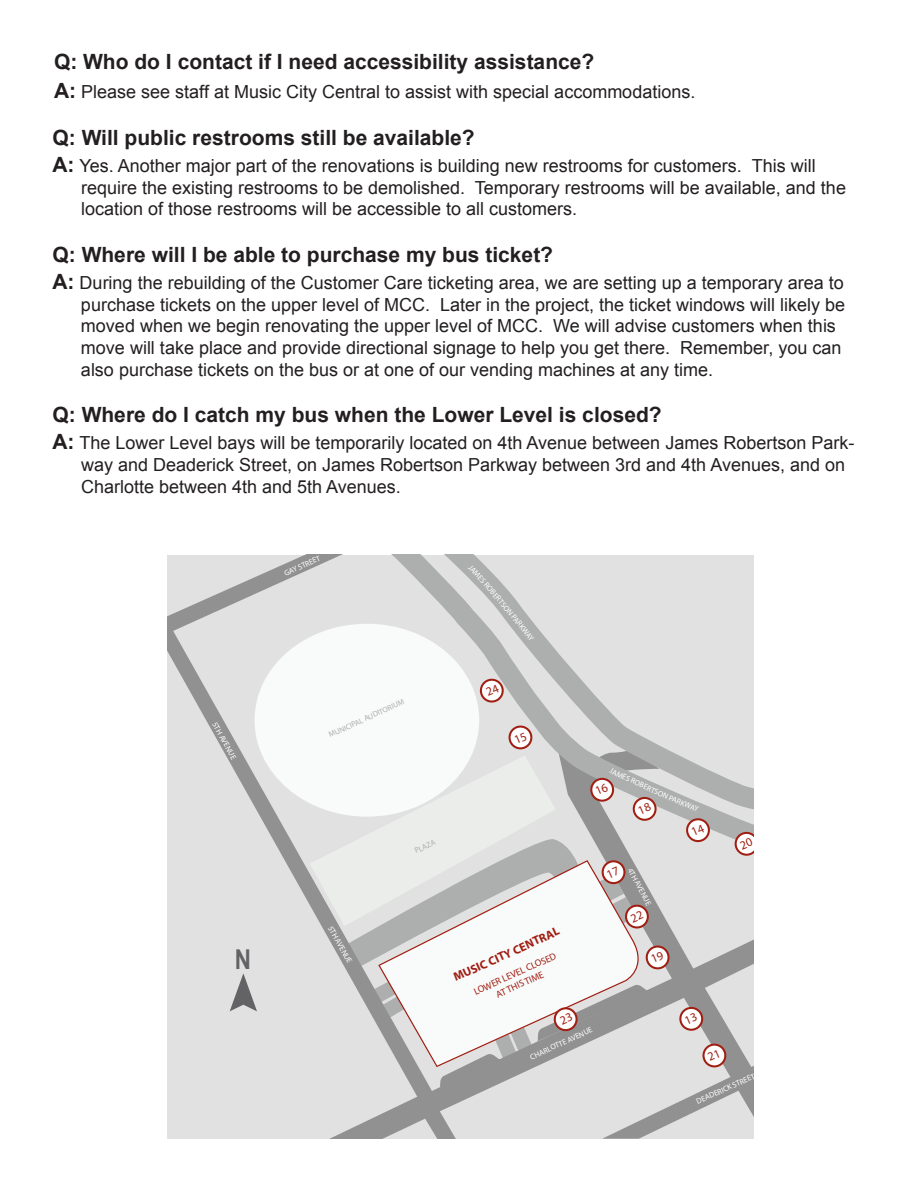
<style>
.page{position:relative;width:918px;height:1188px;background:#fff}
.page>*{position:absolute;margin:0;border:0;box-sizing:border-box;transform-origin:0 0}
.t1{font:700 27.45px "Arial Narrow MT Std";color:#636366}
.t2{font:700 21px "Arial";color:#231f20}
.t3{font:18px/21.6px "Arial";color:#231f20}
.t4{font:700 12px "Myriad Pro";color:#a01e12}
.t5{font:9.6px/11.6px "Myriad Pro";color:#a01e12;text-align:center}
.t6{font:7.8px "Myriad Pro";color:#fff}
.t7{font:7.8px "Myriad Pro";color:#adaeae}
.s1{font-weight:700;font-size:21px}
</style>
<div class="page">
<svg style="left:168px;top:555px;width:586px;height:584px;background:#d8d9d8"></svg>
<svg style="left:351px;top:555px;width:403px;height:294px;background:#dadcda"></svg>
<svg style="left:397px;top:555px;width:357px;height:260px;background:#d4d5d4"></svg>
<div style="left:255px;top:624px;width:224px;height:193px;background:#f9fafa;border-radius:50%"></div>
<svg style="left:687px;top:819px;width:22px;height:22px"></svg>
<div style="left:686px;top:818px;width:24px;height:24px;border:2px solid #a01e12;border-radius:50%"></div>
<svg style="left:509px;top:727px;width:22px;height:22px"></svg>
<div style="left:508px;top:725px;width:25px;height:25px;border:2px solid #a01e12;border-radius:50%"></div>
<svg style="left:626px;top:906px;width:22px;height:22px"></svg>
<div style="left:625px;top:905px;width:24px;height:24px;border:2px solid #a01e12;border-radius:50%"></div>
<svg style="left:481px;top:680px;width:22px;height:22px"></svg>
<div style="left:480px;top:679px;width:24px;height:24px;border:2px solid #a01e12;border-radius:50%"></div>
<svg style="left:591px;top:779px;width:22px;height:22px"></svg>
<div style="left:590px;top:778px;width:24px;height:24px;border:2px solid #a01e12;border-radius:50%"></div>
<svg style="left:603px;top:861px;width:22px;height:22px"></svg>
<div style="left:601px;top:860px;width:25px;height:24px;border:2px solid #a01e12;border-radius:50%"></div>
<svg style="left:647px;top:946px;width:22px;height:22px"></svg>
<div style="left:646px;top:945px;width:24px;height:25px;border:2px solid #a01e12;border-radius:50%"></div>
<svg style="left:634px;top:798px;width:22px;height:22px"></svg>
<div style="left:633px;top:797px;width:24px;height:24px;border:2px solid #a01e12;border-radius:50%"></div>
<svg style="left:684px;top:801px;width:15px;height:11px"></svg>
<svg style="left:692px;top:824px;width:13px;height:12px"></svg>
<svg style="left:514px;top:732px;width:13px;height:12px"></svg>
<svg style="left:734px;top:832px;width:20px;height:24px"></svg>
<svg style="left:439px;top:983px;width:315px;height:156px"></svg>
<svg style="left:486px;top:684px;width:14px;height:12px"></svg>
<svg style="left:596px;top:768px;width:27px;height:27px"></svg>
<svg style="left:599px;top:867px;width:45px;height:57px"></svg>
<svg style="left:651px;top:951px;width:13px;height:12px"></svg>
<svg style="left:638px;top:803px;width:13px;height:11px"></svg>
<svg style="left:468px;top:564px;width:5px;height:6px"></svg>
<svg style="left:525px;top:632px;width:10px;height:9px"></svg>
<p class="t2" style="left:54px;top:48px;width:542px">Q: Who do I contact if I need accessibility assistance?</p>
<p class="t3" style="left:54px;top:81px;width:643px"><span class="s1">A:</span> Please see staff at Music City Central to assist with special accommodations.</p>
<p class="t2" style="left:52px;top:124px;width:424px">Q: Will public restrooms still be available?</p>
<p class="t3" style="left:81px;top:155px;width:766px;text-indent:-29px"><span class="s1">A:</span> Yes. Another major part of the renovations is building new restrooms for customers. This will require the existing restrooms to be demolished. Temporary restrooms will be available, and the location of those restrooms will be accessible to all customers.</p>
<p class="t2" style="left:52px;top:241px;width:502px">Q: Where will I be able to purchase my bus ticket?</p>
<p class="t3" style="left:81px;top:272px;width:766px;text-indent:-28px"><span class="s1">A:</span> During the rebuilding of the Customer Care ticketing area, we are setting up a temporary area to purchase tickets on the upper level of MCC. Later in the project, the ticket windows will likely be moved when we begin renovating the upper level of MCC. We will advise customers when this move will take place and provide directional signage to help you get there. Remember, you can also purchase tickets on the bus or at one of our vending machines at any time.</p>
<p class="t2" style="left:52px;top:401px;width:611px">Q: Where do I catch my bus when the Lower Level is closed?</p>
<p class="t3" style="left:81px;top:432px;width:775px;text-indent:-29px"><span class="s1">A:</span> The Lower Level bays will be temporarily located on 4th Avenue between James Robertson Park&shy;way and Deaderick Street, on James Robertson Parkway between 3rd and 4th Avenues, and on<br>Charlotte between 4th and 5th Avenues.</p>
<p class="t6" style="left:219px;top:720px;width:43px;rotate:61deg">5TH AVENUE</p>
<p class="t1" style="left:235px;top:943px;width:18px">N</p>
<p class="t6" style="left:283px;top:569px;width:40px;rotate:-24deg">GAY STREET</p>
<p class="t7" style="left:327px;top:730px;width:83px;rotate:-24deg">MUNICIPAL AUDITORIUM</p>
<p class="t6" style="left:475px;top:565px;width:26px;rotate:48deg">AMES R</p>
<p class="t6" style="left:492px;top:583px;width:23px;rotate:49deg">OBERT</p>
<p class="t6" style="left:506px;top:600px;width:22px;rotate:50deg">SON P</p>
<p class="t6" style="left:519px;top:615px;width:22px;rotate:51deg">ARKW</p>
<p class="t6" style="left:334px;top:924px;width:43px;rotate:61deg">5TH AVENUE</p>
<p class="t7" style="left:413px;top:846px;width:23px;rotate:-24deg">PLAZA</p>
<p class="t4" style="left:451px;top:970px;width:116px;rotate:-24deg">MUSIC CITY CENTRAL</p>
<p class="t5" style="left:472px;top:986px;width:91px;rotate:-24deg">LOWER LEVEL CLOSED<br>AT THIS TIME</p>
<p class="t6" style="left:528px;top:1053px;width:69px;rotate:-24deg">CHARLOTTE AVENUE</p>
<p class="t6" style="left:625px;top:772px;width:33px;rotate:25deg">ES ROBER</p>
<p class="t6" style="left:653px;top:785px;width:20px;rotate:24deg">TSON</p>
<p class="t6" style="left:671px;top:793px;width:18px;rotate:23deg">PARK</p>
<p class="t6" style="left:634px;top:866px;width:43px;rotate:62deg">4TH AVENUE</p>
<p class="t6" style="left:695px;top:1097px;width:65px;rotate:-24deg">DEADERICK STREET</p>
</div>
